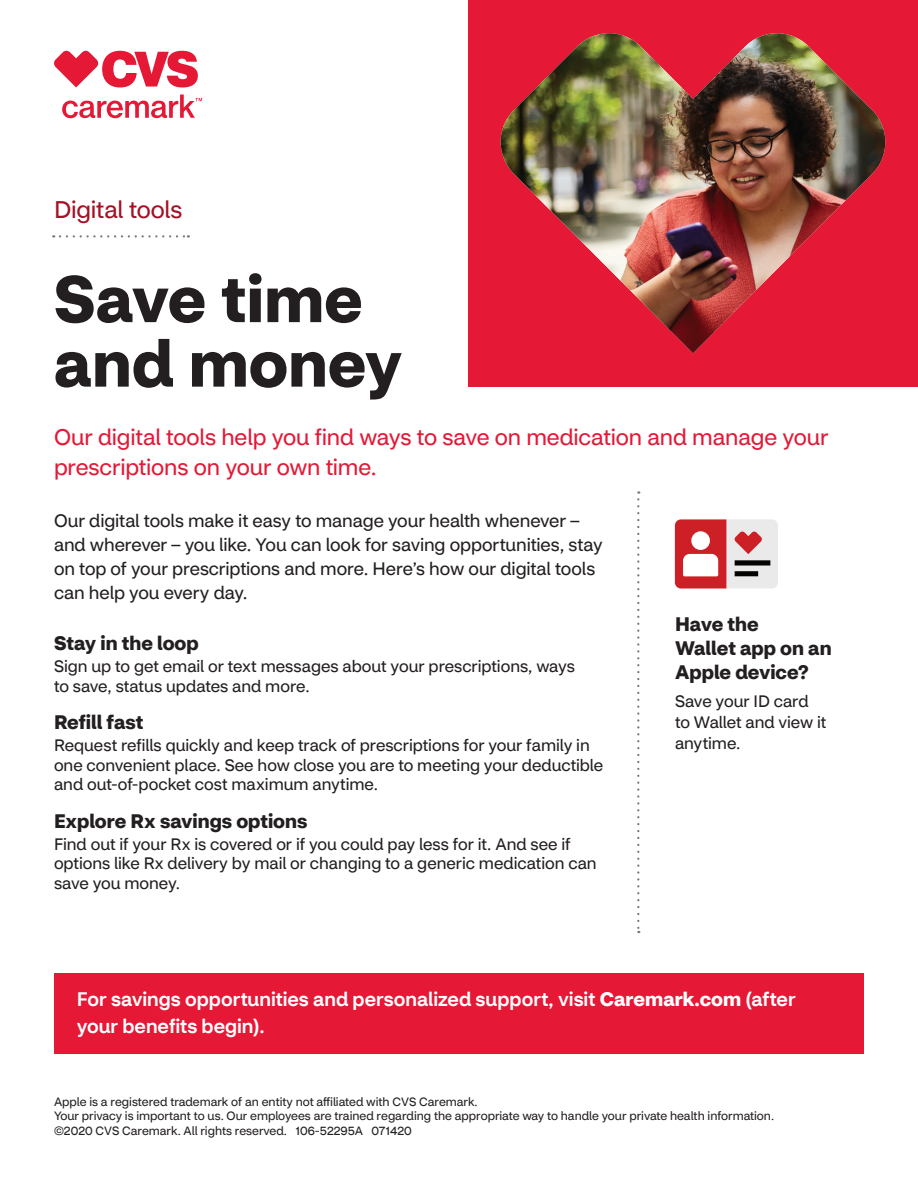
<style>
.page{position:relative;width:918px;height:1188px;background:#fff}
.page>*{position:absolute;margin:0;border:0;box-sizing:border-box;transform-origin:0 0}
.t1{font:700 64.5px/64.5px "CVS Health Sans";letter-spacing:.005em;color:#231f20}
.t2{font:24px "CVS Health Sans";letter-spacing:-.01em;color:#a41024}
.t3{font:22.5px/30px "CVS Health Sans";letter-spacing:-.005em;color:#e51836}
.t4{font:500 19.5px/27px "CVS Health Sans";color:#fff}
.t5{font:700 19.5px/24px "CVS Health Sans";color:#231f20}
.t6{font:300 18.6px "Helvetica Neue";color:#040503}
.t7{font:18px/24px "CVS Health Sans";letter-spacing:-.005em;color:#231f20}
.Body_Copy{font:16.5px/19.5px "CVS Health Sans";color:#231f20}
.t8{font:12px "CVS Health Sans";color:#231f20}
.s1{font-weight:700}
</style>
<div class="page">
<svg style="left:54px;top:51px;width:148px;height:67px"></svg>
<div style="left:468px;top:0;width:450px;height:387px;background:#e51836"></div>
<svg style="left:637px;top:491px;width:2px;height:442px"></svg>
<img style="left:500px;top:33px;width:386px;height:320px">
<svg style="left:675px;top:519px;width:103px;height:70px"></svg>
<svg style="left:60px;top:235px;width:129px;height:3px"></svg>
<div style="left:54px;top:973px;width:810px;height:81px;background:#e51836"></div>
<p class="t2" style="left:54px;top:195px;width:130px">Digital tools</p>
<p class="t1" style="left:54px;top:267px;width:350px">Save time and money</p>
<p class="t3" style="left:54px;top:423px;width:776px">Our digital tools help you find ways to save on medication and manage your prescriptions on your own time.</p>
<p class="t7" style="left:54px;top:509px;width:550px">Our digital tools make it easy to manage your health whenever – and wherever – you like. You can look for saving opportunities, stay on top of your prescriptions and more. Here’s how our digital tools can help you every day.</p>
<h2 class="t5" style="left:54px;top:631px;width:146px">Stay in the loop</h2>
<p class="Body_Copy" style="left:54px;top:657px;width:522px">Sign up to get email or text messages about your prescriptions, ways to save, status updates and more.</p>
<h2 class="t5" style="left:54px;top:710px;width:91px">Refill fast</h2>
<p class="Body_Copy" style="left:54px;top:736px;width:551px">Request refills quickly and keep track of prescriptions for your family in one convenient place. See how close you are to meeting your deductible and out-of-pocket cost maximum anytime.</p>
<h2 class="t5" style="left:54px;top:809px;width:255px">Explore Rx savings options</h2>
<p class="Body_Copy" style="left:54px;top:834px;width:544px">Find out if your Rx is covered or if you could pay less for it. And see if options like Rx delivery by mail or changing to a generic medication can save you money.</p>
<p class="t5" style="left:675px;top:612px;width:158px">Have the<br>Wallet app on an<br>Apple device?</p>
<p class="Body_Copy" style="left:675px;top:691px;width:153px;line-height:21px">Save your ID card to Wallet and view it</p>
<p class="t6" style="left:449px;top:726px;width:67px">Pill case</p>
<p class="t6" style="left:673px;top:724px;width:107px">Plan sponsor</p>
<p class="t6" style="left:137px;top:727px;width:163px">Pharmacy helpline 2</p>
<p class="Body_Copy" style="left:675px;top:733px;width:67px">anytime.</p>
<p class="t4" style="left:77px;top:986px;width:720px">For savings opportunities and personalized support, visit <span class="s1">Caremark.com</span> (after your benefits begin).</p>
<p class="t8" style="left:54px;top:1094px;width:425px">Apple is a registered trademark of an entity not affiliated with CVS Caremark.</p>
<p class="t8" style="left:54px;top:1109px;width:722px">Your privacy is important to us. Our employees are trained regarding the appropriate way to handle your private health information.</p>
<p class="t8" style="left:54px;top:1124px;width:359px">©2020 CVS Caremark. All rights reserved. 106-52295A 071420</p>
<p class="t6" style="left:189px;top:1099px;width:159px">Specialty pharmacy</p>
<p class="t6" style="left:472px;top:1102px;width:149px">Sports physicals 1</p>
</div>
